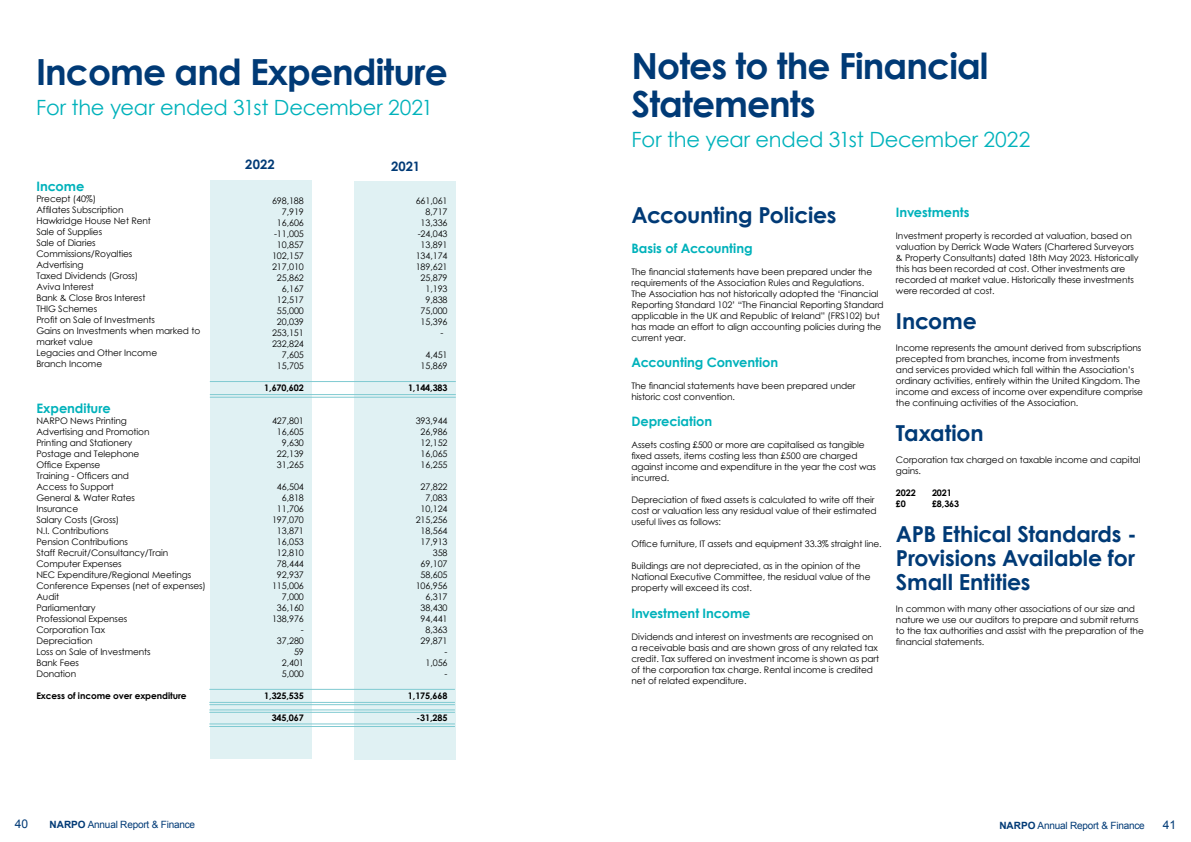
<style>
.page{position:relative;width:1191px;height:842px;background:#fff}
.page>*{position:absolute;margin:0;border:0;box-sizing:border-box;transform-origin:0 0}
.t1{font:700 36px/38px "Century Gothic";letter-spacing:-.025em;color:#003a76}
.t2{font:700 22px/24px "Century Gothic";letter-spacing:-.01em;color:#003a76;text-align:justify}
.t3{font:21px "Century Gothic";letter-spacing:-.01em;color:#00b2bb}
.t4{font:700 13px "Century Gothic";letter-spacing:-.005em;color:#00b2bb}
.t5{font:700 13px "Century Gothic";letter-spacing:.005em;color:#003a76}
.t6{font:12px "Arial";color:#003a76}
.t7{font:10px "Arial";letter-spacing:-.02em;color:#003a76}
.t8{font:9px/11px "Century Gothic";letter-spacing:-.01em;color:#000}
.t9{font:700 9px "Century Gothic";letter-spacing:-.01em;color:#000}
.s1{font-weight:700}
</style>
<div class="page">
<div style="left:354px;top:181px;width:102px;height:579px;background:#e0f1f3"></div>
<div style="left:210px;top:180px;width:101px;height:579px;background:#e0f1f3"></div>
<hr style="left:210px;top:394px;width:246px;height:1px;background:#80cad1">
<hr style="left:210px;top:397px;width:246px;height:1px;background:#80cad1">
<hr style="left:209px;top:702px;width:246px;height:1px;background:#80cad1">
<hr style="left:209px;top:710px;width:246px;height:1px;background:#80cad1">
<hr style="left:209px;top:704px;width:246px;height:1px;background:#80cad1">
<hr style="left:209px;top:724px;width:246px;height:1px;background:#80cad1">
<hr style="left:209px;top:726px;width:246px;height:1px;background:#80cad1">
<hr style="left:210px;top:381px;width:246px;height:1px;background:#80cad1">
<hr style="left:209px;top:689px;width:246px;height:1px;background:#80cad1">
<hr style="left:209px;top:712px;width:246px;height:1px;background:#80cad1">
<h1 class="t1" style="left:36px;top:51px;width:413px">Income and Expenditure</h1>
<h3 class="t3" style="left:36px;top:92px;width:399px">For the year ended 31st December 2021</h3>
<h3 class="t4" style="left:36px;top:176px;width:49px">Income</h3>
<p class="t8" style="left:36px;top:193px;width:165px">Precept (40%)<br>Affilates Subscription<br>Hawkridge House Net Rent<br>Sale of Supplies<br>Sale of Diaries<br>Commissions/Royalties<br>Advertising<br>Taxed Dividends (Gross)<br>Aviva Interest<br>Bank &amp; Close Bros Interest<br>THIG Schemes<br>Profit on Sale of Investments<br>Gains on Investments when marked to market value<br>Legacies and Other Income<br>Branch Income</p>
<h3 class="t4" style="left:36px;top:398px;width:76px">Expenditure</h3>
<p class="t8" style="left:36px;top:415px;width:171px">NARPO News Printing<br>Advertising and Promotion<br>Printing and Stationery<br>Postage and Telephone<br>Office Expense<br>Training - Officers and<br>Access to Support<br>General &amp; Water Rates<br>Insurance<br>Salary Costs (Gross)<br>N.I. Contributions<br>Pension Contributions<br>Staff Recruit/Consultancy/Train<br>Computer Expenses<br>NEC Expenditure/Regional Meetings<br>Conference Expenses (net of expenses)<br>Audit<br>Parliamentary<br>Professional Expenses<br>Corporation Tax<br>Depreciation<br>Loss on Sale of Investments<br>Bank Fees<br>Donation</p>
<p class="t9" style="left:36px;top:689px;width:152px">Excess of income over expenditure</p>
<h3 class="t6" style="left:15px;top:816px;width:15px">40</h3>
<p class="t7" style="left:50px;top:818px;width:147px"><span class="s1">NARPO</span> Annual Report &amp; Finance</p>
<h3 class="t5" style="left:245px;top:155px;width:31px">2022</h3>
<p class="t8" style="left:272px;top:195px;width:33px;text-align:right">698,188<br>7,919<br>16,606 -11,005<br>10,857<br>102,157<br>217,010<br>25,862<br>6,167<br>12,517<br>55,000<br>20,039<br>253,151<br>232,824<br>7,605<br>15,705</p>
<p class="t9" style="left:264px;top:381px;width:41px">1,670,602</p>
<p class="t8" style="left:272px;top:415px;width:33px;text-align:right">427,801<br>16,605<br>9,630<br>22,139<br>31,265</p>
<p class="t8" style="left:272px;top:481px;width:33px;text-align:right">46,504<br>6,818<br>11,706<br>197,070<br>13,871<br>16,053<br>12,810<br>78,444<br>92,937<br>115,006<br>7,000<br>36,160<br>138,976 -<br>37,280<br>59<br>2,401<br>5,000</p>
<p class="t9" style="left:264px;top:689px;width:41px">1,325,535</p>
<p class="t9" style="left:272px;top:711px;width:34px">345,067</p>
<h3 class="t5" style="left:391px;top:157px;width:30px">2021</h3>
<p class="t8" style="left:416px;top:195px;width:33px">661,061</p>
<p class="t8" style="left:425px;top:206px;width:24px">8,717</p>
<p class="t8" style="left:420px;top:217px;width:28px">13,336</p>
<p class="t8" style="left:418px;top:228px;width:31px">-24,043</p>
<p class="t8" style="left:420px;top:239px;width:28px">13,891</p>
<p class="t8" style="left:416px;top:250px;width:33px">134,174</p>
<p class="t8" style="left:416px;top:261px;width:33px">189,621</p>
<p class="t8" style="left:420px;top:272px;width:28px">25,879</p>
<p class="t8" style="left:425px;top:283px;width:24px">1,193</p>
<p class="t8" style="left:425px;top:294px;width:24px">9,838</p>
<p class="t8" style="left:420px;top:305px;width:28px">75,000</p>
<p class="t8" style="left:420px;top:316px;width:28px">15,396</p>
<p class="t8" style="left:440px;top:327px;width:4px">-</p>
<p class="t8" style="left:420px;top:349px;width:28px;text-align:center">4,451<br>15,869</p>
<p class="t9" style="left:408px;top:381px;width:41px">1,144,383</p>
<p class="t8" style="left:416px;top:415px;width:33px;text-align:center">393,944<br>26,986<br>12,152<br>16,065<br>16,255</p>
<p class="t8" style="left:416px;top:481px;width:33px;text-align:right">27,822<br>7,083<br>10,124<br>215,256<br>18,564<br>17,913<br>358<br>69,107<br>58,605<br>106,956<br>6,317<br>38,430<br>94,441<br>8,363<br>29,871 -<br>1,056<br>-</p>
<p class="t9" style="left:408px;top:689px;width:41px">1,175,668</p>
<p class="t9" style="left:416px;top:711px;width:32px">-31,285</p>
<h1 class="t1" style="left:631px;top:46px;width:358px">Notes to the Financial<br>Statements</h1>
<h3 class="t3" style="left:631px;top:125px;width:400px">For the year ended 31st December 2022</h3>
<h2 class="t2" style="left:631px;top:202px;width:207px">Accounting Policies</h2>
<h3 class="t4" style="left:631px;top:239px;width:123px">Basis of Accounting</h3>
<p class="t8" style="left:631px;top:267px;width:254px">The financial statements have been prepared under the requirements of the Association Rules and Regulations.<br>The Association has not historically adopted the ‘Financial Reporting Standard 102’ “The Financial Reporting Standard applicable in the UK and Republic of Ireland” (FRS102) but has made an effort to align accounting policies during the current year.</p>
<h3 class="t4" style="left:631px;top:353px;width:148px">Accounting Convention</h3>
<p class="t8" style="left:631px;top:381px;width:226px">The financial statements have been prepared under historic cost convention.</p>
<h3 class="t4" style="left:631px;top:412px;width:82px">Depreciation</h3>
<p class="t8" style="left:631px;top:440px;width:246px">Assets costing £500 or more are capitalised as tangible fixed assets, items costing less than £500 are charged against income and expenditure in the year the cost was incurred.</p>
<p class="t8" style="left:631px;top:495px;width:247px">Depreciation of fixed assets is calculated to write off their cost or valuation less any residual value of their estimated useful lives as follows:</p>
<p class="t8" style="left:631px;top:539px;width:252px">Office furniture, IT assets and equipment 33.3% straight line.</p>
<p class="t8" style="left:631px;top:561px;width:240px">Buildings are not depreciated, as in the opinion of the<br>National Executive Committee, the residual value of the property will exceed its cost.</p>
<h3 class="t4" style="left:631px;top:603px;width:121px">Investment Income</h3>
<p class="t8" style="left:631px;top:631px;width:249px">Dividends and interest on investments are recognised on a receivable basis and are shown gross of any related tax credit. Tax suffered on investment income is shown as part of the corporation tax charge. Rental income is credited net of related expenditure.</p>
<h3 class="t4" style="left:896px;top:202px;width:75px">Investments</h3>
<p class="t8" style="left:896px;top:230px;width:244px">Investment property is recorded at valuation, based on valuation by Derrick Wade Waters (Chartered Surveyors &amp; Property Consultants) dated 18th May 2023. Historically this has been recorded at cost. Other investments are recorded at market value. Historically these investments were recorded at cost.</p>
<h2 class="t2" style="left:896px;top:308px;width:82px">Income</h2>
<p class="t8" style="left:896px;top:342px;width:249px">Income represents the amount derived from subscriptions precepted from branches, income from investments<br>and services provided which fall within the Association’s ordinary activities, entirely within the United Kingdom. The income and excess of income over expenditure comprise the continuing activities of the Association.</p>
<h2 class="t2" style="left:896px;top:420px;width:89px">Taxation</h2>
<p class="t8" style="left:896px;top:454px;width:246px">Corporation tax charged on taxable income and capital gains.</p>
<p class="t9" style="left:896px;top:486px;width:21px">2022</p>
<p class="t9" style="left:932px;top:486px;width:21px">2021</p>
<p class="t9" style="left:896px;top:497px;width:11px">£0</p>
<p class="t9" style="left:932px;top:497px;width:29px">£8,363</p>
<h2 class="t2" style="left:896px;top:521px;width:242px">APB Ethical Standards - Provisions Available for Small Entities</h2>
<p class="t8" style="left:896px;top:603px;width:249px">In common with many other associations of our size and nature we use our auditors to prepare and submit returns to the tax authorities and assist with the preparation of the financial statements.</p>
<p class="t7" style="left:999px;top:819px;width:147px"><span class="s1">NARPO</span> Annual Report &amp; Finance</p>
<h3 class="t6" style="left:1162px;top:817px;width:15px">41</h3>
</div>
